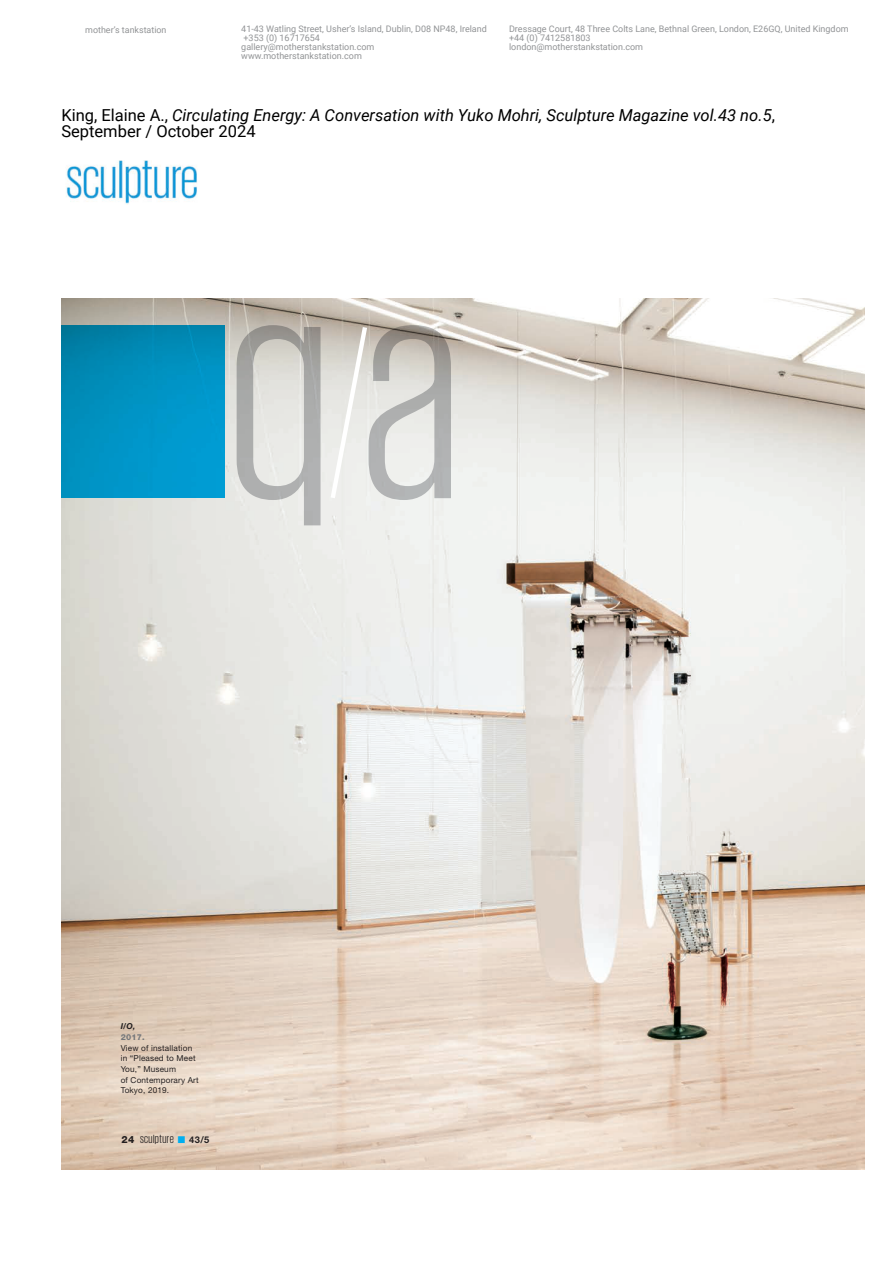
<style>
.page{position:relative;width:893px;height:1263px;background:#fff}
.page>*{position:absolute;margin:0;border:0;box-sizing:border-box;transform-origin:0 0}
.t1{font:301.95px "Giorgio Sans";color:#bebfc2}
.t2{font:italic 16.5px/16.5px "Roboto";color:#000}
.t3{font:12.15px "Giorgio Sans";letter-spacing:.04em;color:#231f20}
.t4{font:9px "Roboto";color:#929496}
.t5{font:8.85px "Roboto";color:#929496}
.t6{font:8.25px/10.8px "Helvetica Neue LT Std";letter-spacing:.02em;color:#231f20}
.t7{font:800 8.25px "Helvetica Neue LT Std";color:#76787b}
.t8{font:italic 700 8.25px "Helvetica Neue LT Std";color:#231f20}
.s1{font-style:normal}
.s2{font-family:"Helvetica Neue LT Std";font-weight:800;font-size:9.9px}
.s3{color:#00aeef}
.s4{font-family:"Helvetica Neue LT Std";font-weight:700;font-size:9.3px}
</style>
<div class="page">
<img style="left:66px;top:161px;width:131px;height:43px">
<img style="left:61px;top:298px;width:803px;height:872px">
<svg style="left:61px;top:325px;width:164px;height:173px;background:#0091c0"></svg>
<svg style="left:328px;top:322px;width:42px;height:181px;background:#e4e3df"></svg>
<p class="t5" style="left:85px;top:26px;width:83px">mother’s tankstation</p>
<p class="t4" style="left:241px;top:26px;width:247px">41-43 Watling Street, Usher’s Island, Dublin, D08 NP48, Ireland</p>
<p class="t4" style="left:509px;top:26px;width:341px">Dressage Court, 48 Three Colts Lane, Bethnal Green, London, E26GQ, United Kingdom</p>
<p class="t4" style="left:244px;top:34px;width:78px">+353 (0) 16717654</p>
<p class="t4" style="left:509px;top:34px;width:83px">+44 (0) 7412581803</p>
<p class="t4" style="left:241px;top:44px;width:135px">gallery@motherstankstation.com</p>
<p class="t4" style="left:509px;top:44px;width:136px">london@motherstankstation.com</p>
<p class="t4" style="left:241px;top:52px;width:122px">www.motherstankstation.com</p>
<h2 class="t2" style="left:61px;top:108px;width:715px"><span class="s1">King, Elaine A.,</span> Circulating Energy: A Conversation with Yuko Mohri, Sculpture Magazine vol.43 no.5<span class="s1">,<br>September / October 2024</span></h2>
<h1 class="t1" style="left:228px;top:250px;width:232px">q a</h1>
<p class="t8" style="left:121px;top:1021px;width:16px">I/O,</p>
<p class="t7" style="left:121px;top:1032px;width:25px">2017.</p>
<p class="t6" style="left:121px;top:1042px;width:80px">View of installation in “Pleased to Meet<br>You,” Museum<br>of Contemporary Art<br>Tokyo, 2019.</p>
<h3 class="t3" style="left:122px;top:1133px;width:89px"><span class="s2">24</span> sculpture <span class="s3">■</span> <span class="s4">43/5</span></h3>
</div>
